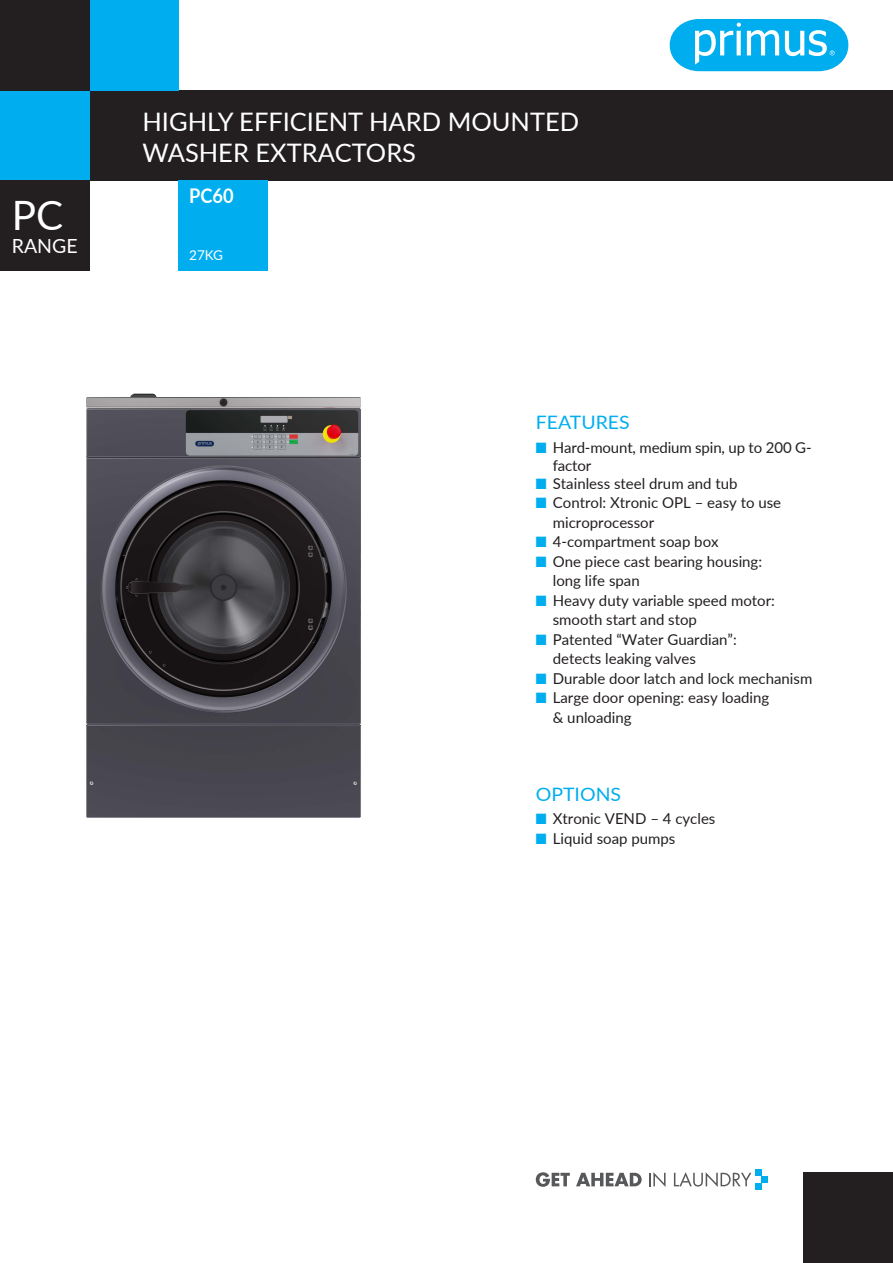
<style>
.page{position:relative;width:893px;height:1263px;background:#fff}
.page>*{position:absolute;margin:0;border:0;box-sizing:border-box;transform-origin:0 0}
.t1{font:40.5px "Lato";color:#fff}
.t2{font:25.5px "Lato";color:#fff}
.t3{font:700 20.25px "Lato";color:#fff;scale:.9 1}
.t4{font:19.5px "Lato";color:#fff}
.t5{font:18.6px "Lato";color:#00aeef;scale:1.05 1}
.t6{font:15px/19.5px "Lato";color:#231f20}
.t7{font:13.5px "Lato";color:#fff}
.s1{color:#00aeef}
</style>
<div class="page">
<div style="left:0;top:90px;width:893px;height:90px;background:#231f20"></div>
<div style="left:0;top:90px;width:89px;height:90px;background:#00aeef"></div>
<div style="left:89px;top:0;width:89px;height:90px;background:#00aeef"></div>
<svg style="left:670px;top:19px;width:178px;height:52px"></svg>
<svg style="left:536px;top:1172px;width:34px;height:15px"></svg>
<svg style="left:576px;top:1173px;width:66px;height:13px"></svg>
<svg style="left:649px;top:1172px;width:16px;height:15px"></svg>
<svg style="left:674px;top:1172px;width:77px;height:15px"></svg>
<div style="left:761px;top:1176px;width:7px;height:7px;background:#00aeef"></div>
<div style="left:755px;top:1183px;width:6px;height:7px;background:#00aeef"></div>
<div style="left:755px;top:1169px;width:6px;height:7px;background:#00aeef"></div>
<div style="left:804px;top:1173px;width:89px;height:90px;background:#231f20"></div>
<div style="left:0;top:0;width:89px;height:90px;background:#231f20"></div>
<div style="left:0;top:180px;width:89px;height:90px;background:#231f20"></div>
<div style="left:179px;top:180px;width:89px;height:90px;background:#00aeef"></div>
<img style="left:86px;top:393px;width:275px;height:425px">
<p class="t1" style="left:12px;top:186px;width:53px">PC</p>
<p class="t4" style="left:12px;top:232px;width:67px">RANGE</p>
<p class="t2" style="left:142px;top:103px;width:438px">HIGHLY EFFICIENT HARD MOUNTED</p>
<p class="t2" style="left:142px;top:135px;width:275px">WASHER EXTRACTORS</p>
<p class="t3" style="left:189px;top:181px;width:51px">PC60</p>
<p class="t7" style="left:189px;top:245px;width:35px">27KG</p>
<p class="t5" style="left:536px;top:409px;width:91px">FEATURES</p>
<p class="t6" style="left:553px;top:438px;width:260px;line-height:18px;text-indent:-17px"><span class="s1">■</span> Hard-mount, medium spin, up to 200 G&shy;factor</p>
<p class="t6" style="left:536px;top:473px;width:203px"><span class="s1">■</span> Stainless steel drum and tub</p>
<p class="t6" style="left:553px;top:492px;width:230px;text-indent:-17px"><span class="s1">■</span> Control: Xtronic OPL – easy to use microprocessor</p>
<p class="t6" style="left:536px;top:531px;width:184px"><span class="s1">■</span> 4-compartment soap box</p>
<p class="t6" style="left:553px;top:551px;width:211px;text-indent:-17px"><span class="s1">■</span> One piece cast bearing housing: long life span</p>
<p class="t6" style="left:553px;top:590px;width:224px;text-indent:-17px"><span class="s1">■</span> Heavy duty variable speed motor: smooth start and stop</p>
<p class="t6" style="left:553px;top:629px;width:185px;text-indent:-17px"><span class="s1">■</span> Patented “Water Guardian”: detects leaking valves</p>
<p class="t6" style="left:536px;top:668px;width:278px"><span class="s1">■</span> Durable door latch and lock mechanism</p>
<p class="t6" style="left:553px;top:687px;width:218px;text-indent:-17px"><span class="s1">■</span> Large door opening: easy loading &amp; unloading</p>
<p class="t5" style="left:536px;top:781px;width:83px">OPTIONS</p>
<p class="t6" style="left:536px;top:809px;width:181px"><span class="s1">■</span> Xtronic VEND – 4 cycles</p>
<p class="t6" style="left:536px;top:828px;width:141px"><span class="s1">■</span> Liquid soap pumps</p>
</div>
